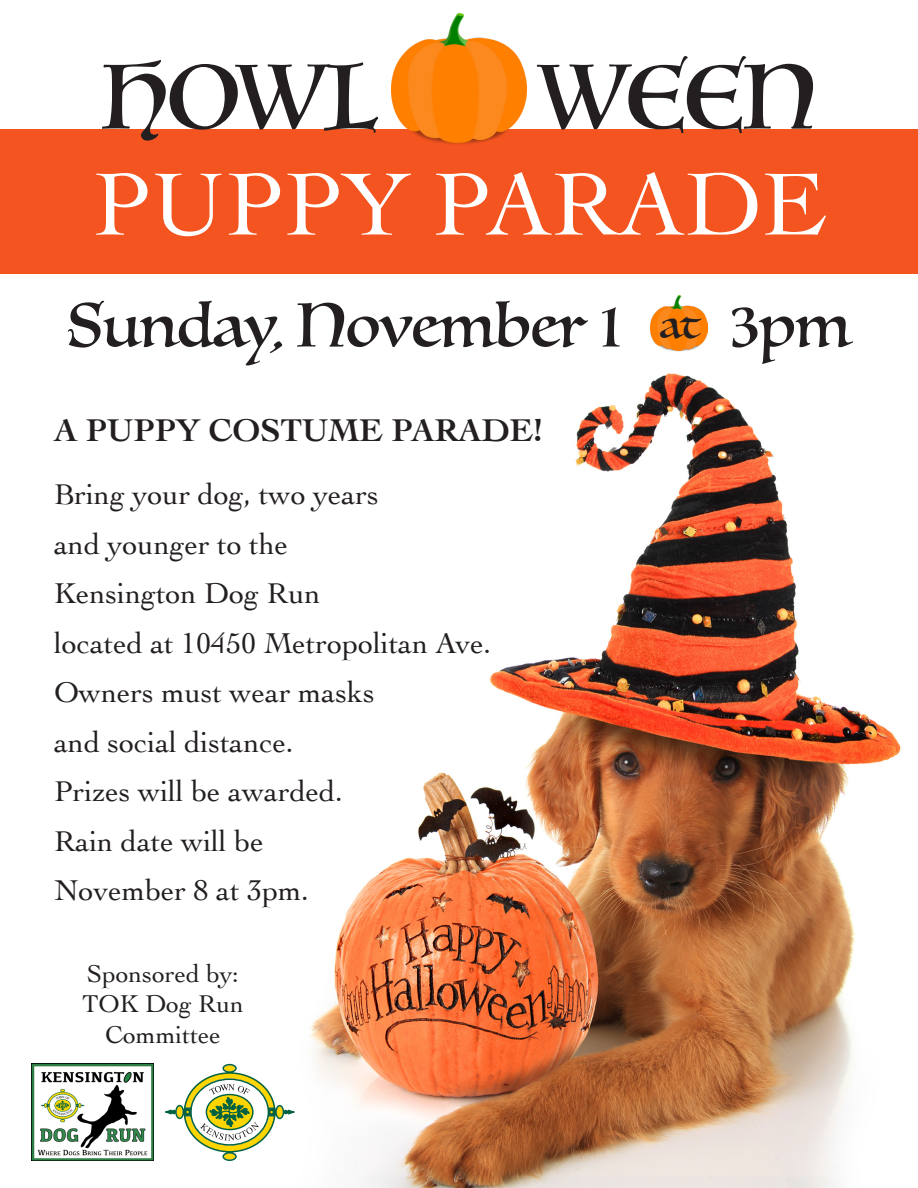
<style>
.page{position:relative;width:918px;height:1188px;background:#fff}
.page>*{position:absolute;margin:0;border:0;box-sizing:border-box;transform-origin:0 0}
.t1{font:93px "Cochin";color:#fff}
.t2{font:88.5px "Luminari";color:#231f20}
.t3{font:60px "Luminari";color:#231f20}
.t4{font:39px "Luminari";color:#231f20}
.t5{font:700 33px "Cochin";color:#231f20}
.t6{font:30px "Cochin";color:#231f20}
.t7{font:25.5px/30.6px "Cochin";color:#231f20;text-align:center}
</style>
<div class="page">
<img style="left:294px;top:351px;width:607px;height:837px">
<div style="left:0;top:129px;width:918px;height:144px;background:#f45420"></div>
<img style="left:391px;top:13px;width:136px;height:131px">
<svg style="left:165px;top:1064px;width:129px;height:97px"></svg>
<img style="left:32px;top:1064px;width:122px;height:97px">
<img style="left:650px;top:295px;width:58px;height:56px">
<p class="t2" style="left:103px;top:22px;width:276px">HOWL</p>
<p class="t2" style="left:538px;top:22px;width:279px">WEEN</p>
<p class="t1" style="left:93px;top:141px;width:734px">PUPPY PARADE</p>
<p class="t3" style="left:67px;top:274px;width:555px">Sunday, November 1</p>
<p class="t3" style="left:729px;top:274px;width:123px">3pm</p>
<p class="t4" style="left:659px;top:292px;width:41px">at</p>
<p class="t5" style="left:54px;top:408px;width:490px">A PUPPY COSTUME PARADE!</p>
<p class="t6" style="left:54px;top:474px;width:326px">Bring your dog, two years</p>
<p class="t6" style="left:54px;top:524px;width:236px">and younger to the</p>
<p class="t6" style="left:54px;top:573px;width:268px">Kensington Dog Run</p>
<p class="t6" style="left:54px;top:623px;width:439px">located at 10450 Metropolitan Ave.</p>
<p class="t6" style="left:54px;top:672px;width:322px">Owners must wear masks</p>
<p class="t6" style="left:54px;top:722px;width:241px">and social distance.</p>
<p class="t6" style="left:54px;top:771px;width:290px">Prizes will be awarded.</p>
<p class="t6" style="left:54px;top:821px;width:211px">Rain date will be</p>
<p class="t6" style="left:54px;top:870px;width:256px">November 8 at 3pm.</p>
<p class="t7" style="left:82px;top:957px;width:163px">Sponsored by:<br>TOK Dog Run<br>Committee</p>
</div>
